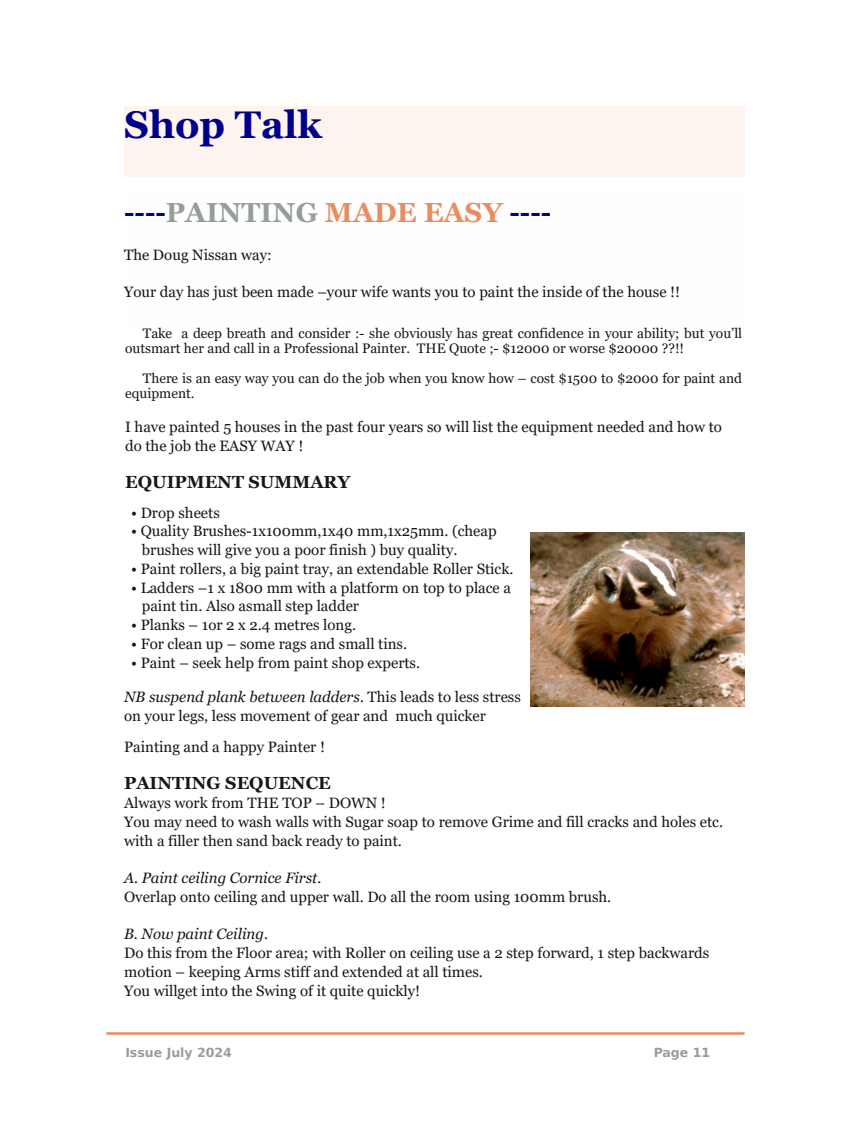
<style>
.page{position:relative;width:851px;height:1124px;background:#fff}
.page>*{position:absolute;margin:0;border:0;box-sizing:border-box;transform-origin:0 0}
.t1{font:700 38.5px "Georgia";color:#00008b}
.t2{font:700 27.5px "Georgia";color:#00008b}
.t3{font:700 17.5px "Georgia";color:#171715}
.t4{font:15px/18.8px "Georgia";color:#171715}
.t5{font:italic 15px "Georgia Pro";color:#171715}
.t6{font:13.75px/15px "Georgia";color:#171715}
.t7{font:700 12.5px "Bitstream Vera Sans";color:#959e97}
.s1{color:#959e97}
.s2{color:#e78d5f}
.s3{font-family:"Georgia";font-style:normal}
</style>
<div class="page">
<hr style="left:106px;top:1032px;width:638px;height:2px;background:#e78d5f">
<div style="left:124px;top:106px;width:620px;height:71px;background:#fdf4ef"></div>
<img style="left:530px;top:532px;width:214px;height:174px">
<h1 class="t1" style="left:124px;top:103px;width:199px">Shop Talk</h1>
<h2 class="t2" style="left:124px;top:197px;width:428px">----<span class="s1">PAINTING</span> <span class="s2">MADE EASY</span> ----</h2>
<p class="t4" style="left:124px;top:245px;width:149px">The Doug Nissan way:</p>
<p class="t4" style="left:124px;top:282px;width:557px">Your day has just been made –your wife wants you to paint the inside of the house !!</p>
<p class="t6" style="left:125px;top:326px;width:618px;text-indent:18px">Take a deep breath and consider :- she obviously has great confidence in your ability; but you’ll outsmart her and call in a Professional Painter. THE Quote ;- $12000 or worse $20000 ??!!</p>
<p class="t6" style="left:125px;top:371px;width:618px;text-indent:18px">There is an easy way you can do the job when you know how – cost $1500 to $2000 for paint and equipment.</p>
<p class="t4" style="left:125px;top:417px;width:598px">I have painted 5 houses in the past four years so will list the equipment needed and how to do the job the EASY WAY !</p>
<p class="t3" style="left:125px;top:472px;width:227px">EQUIPMENT SUMMARY</p>
<p class="t4" style="left:131px;top:503px;width:90px">• Drop sheets</p>
<p class="t4" style="left:142px;top:521px;width:356px;text-indent:-11px">• Quality Brushes-1x100mm,1x40 mm,1x25mm. (cheap brushes will give you a poor finish ) buy quality.</p>
<p class="t4" style="left:131px;top:559px;width:383px">• Paint rollers, a big paint tray, an extendable Roller Stick.</p>
<p class="t4" style="left:142px;top:578px;width:370px;text-indent:-11px">• Ladders –1 x 1800 mm with a platform on top to place a paint tin. Also asmall step ladder</p>
<p class="t4" style="left:131px;top:615px;width:226px">• Planks – 1or 2 x 2.4 metres long.</p>
<p class="t4" style="left:131px;top:634px;width:277px">• For clean up – some rags and small tins.</p>
<p class="t4" style="left:131px;top:653px;width:290px">• Paint – seek help from paint shop experts.</p>
<p class="t5" style="left:124px;top:688px;width:398px">NB suspend plank between ladders. <span class="s3">This leads to less stress</span></p>
<p class="t4" style="left:124px;top:700px;width:363px;line-height:30.6px">on your legs, less movement of gear and much quicker<br>Painting and a happy Painter !</p>
<p class="t3" style="left:124px;top:773px;width:208px">PAINTING SEQUENCE</p>
<p class="t4" style="left:124px;top:793px;width:600px">Always work from THE TOP – DOWN !<br>You may need to wash walls with Sugar soap to remove Grime and fill cracks and holes etc. with a filler then sand back ready to paint.</p>
<p class="t5" style="left:124px;top:869px;width:199px">A. Paint ceiling Cornice First.</p>
<p class="t4" style="left:124px;top:887px;width:488px">Overlap onto ceiling and upper wall. Do all the room using 100mm brush.</p>
<p class="t5" style="left:124px;top:925px;width:145px">B. Now paint Ceiling.</p>
<p class="t4" style="left:124px;top:943px;width:586px">Do this from the Floor area; with Roller on ceiling use a 2 step forward, 1 step backwards motion – keeping Arms stiff and extended at all times.<br>You willget into the Swing of it quite quickly!</p>
<p class="t7" style="left:125px;top:1045px;width:108px">Issue July 2024</p>
<p class="t7" style="left:653px;top:1045px;width:58px">Page 11</p>
</div>
